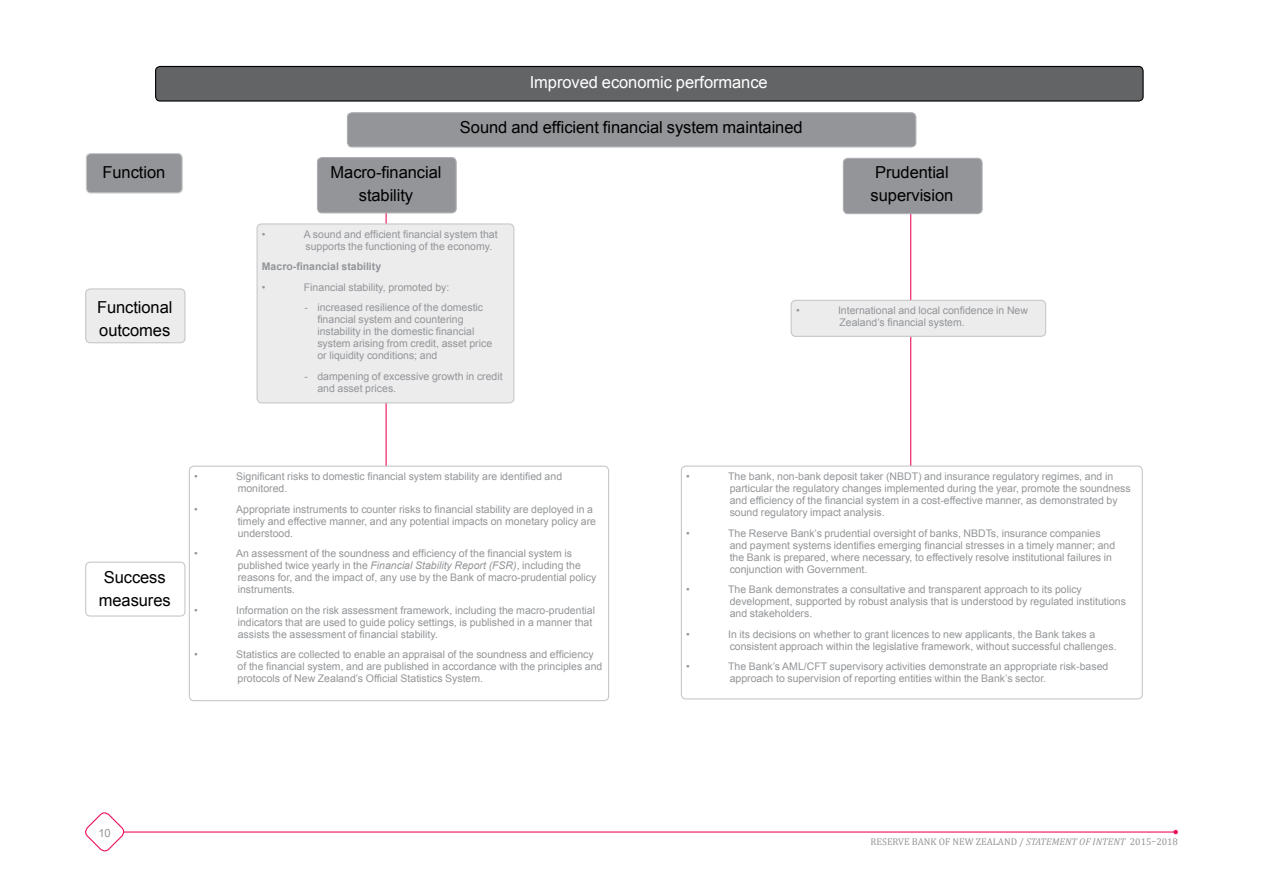
<style>
.page{position:relative;width:1263px;height:893px;background:#fff}
.page>*{position:absolute;margin:0;border:0;box-sizing:border-box;transform-origin:0 0}
.t1{font:16.5px/22.5px "Arial";letter-spacing:-.005em;color:#000;text-align:center}
.t2{font:16.5px "Arial";letter-spacing:-.005em;color:#fff}
.t3{font:11.25px "Arial";color:#939598}
.t4{font:10.5px/12px "Arial";color:#939598}
.t5{font:700 10.5px "Arial";color:#939598}
.t6{font:9.75px "Cambria";color:#939598}
.s1{font-style:italic}
</style>
<div class="page">
<hr style="left:85px;top:831px;width:1091px;height:2px;background:#ed1261">
<svg style="left:1173px;top:830px;width:5px;height:4px"></svg>
<svg style="left:85px;top:812px;width:41px;height:40px"></svg>
<hr style="left:386px;top:192px;width:1px;height:282px;background:#ed1261">
<hr style="left:910px;top:176px;width:1px;height:295px;background:#ed1261">
<div style="left:156px;top:66px;width:987px;height:35px;background:#636466;border-radius:4px"></div>
<div style="left:155px;top:66px;width:989px;height:36px;border:1px solid #000;border-radius:4px"></div>
<div style="left:317px;top:158px;width:139px;height:55px;background:#939598;border-radius:4px"></div>
<div style="left:317px;top:157px;width:140px;height:56px;border:1px solid #acaeb1;border-radius:4px"></div>
<div style="left:843px;top:158px;width:139px;height:56px;background:#939598;border-radius:4px"></div>
<div style="left:843px;top:158px;width:140px;height:56px;border:1px solid #acaeb1;border-radius:4px"></div>
<div style="left:791px;top:300px;width:255px;height:36px;background:#ececed;border-radius:4px"></div>
<div style="left:791px;top:300px;width:255px;height:37px;border:1px solid #c7c8ca;border-radius:4px"></div>
<div style="left:189px;top:466px;width:420px;height:235px;border:1px solid #c7c8ca;border-radius:4px"></div>
<div style="left:347px;top:113px;width:569px;height:34px;background:#939598;border-radius:4px"></div>
<div style="left:347px;top:112px;width:569px;height:35px;border:1px solid #acaeb1;border-radius:4px"></div>
<div style="left:257px;top:224px;width:257px;height:179px;background:#ececed;border-radius:4px"></div>
<div style="left:257px;top:223px;width:257px;height:180px;border:1px solid #c7c8ca;border-radius:4px"></div>
<div style="left:681px;top:465px;width:462px;height:234px;border:1px solid #c7c8ca;border-radius:4px"></div>
<div style="left:86px;top:154px;width:96px;height:39px;background:#939598;border-radius:4px"></div>
<div style="left:86px;top:153px;width:97px;height:40px;border:1px solid #c7c8ca;border-radius:4px"></div>
<div style="left:86px;top:289px;width:99px;height:54px;background:#ececed;border-radius:4px"></div>
<div style="left:85px;top:288px;width:100px;height:55px;border:1px solid #c7c8ca;border-radius:4px"></div>
<div style="left:85px;top:562px;width:100px;height:55px;border:1px solid #c7c8ca;border-radius:4px"></div>
<h1 class="t1" style="left:103px;top:162px;width:64px">Function</h1>
<h1 class="t1" style="left:97px;top:297px;width:77px;text-align:left">Functional outcomes</h1>
<h1 class="t2" style="left:530px;top:72px;width:239px">Improved economic performance</h1>
<h1 class="t1" style="left:460px;top:117px;width:344px">Sound and efficient financial system maintained</h1>
<h1 class="t1" style="left:331px;top:162px;width:112px">Macro-financial stability</h1>
<h1 class="t1" style="left:871px;top:162px;width:84px;text-align:left">Prudential supervision</h1>
<p class="t4" style="left:262px;top:228px;width:5px">•</p>
<p class="t4" style="left:304px;top:228px;width:195px">A sound and efficient financial system that supports the functioning of the economy.</p>
<p class="t5" style="left:262px;top:260px;width:121px">Macro-financial stability</p>
<p class="t4" style="left:262px;top:281px;width:5px">•</p>
<p class="t4" style="left:304px;top:281px;width:147px">Financial stability, promoted by:</p>
<p class="t4" style="left:317px;top:302px;width:176px;text-indent:-13px">- increased resilience of the domestic financial system and countering instability in the domestic financial system arising from credit, asset price or liquidity conditions; and</p>
<p class="t4" style="left:317px;top:370px;width:187px;text-indent:-13px">- dampening of excessive growth in credit and asset prices.</p>
<p class="t4" style="left:796px;top:305px;width:5px">•</p>
<p class="t4" style="left:838px;top:305px;width:191px">International and local confidence in New<br>Zealand’s financial system.</p>
<h1 class="t1" style="left:99px;top:567px;width:73px">Success measures</h1>
<p class="t4" style="left:194px;top:471px;width:5px">•</p>
<p class="t4" style="left:236px;top:471px;width:327px">Significant risks to domestic financial system stability are identified and monitored.</p>
<p class="t4" style="left:194px;top:503px;width:5px">•</p>
<p class="t4" style="left:236px;top:503px;width:361px">Appropriate instruments to counter risks to financial stability are deployed in a timely and effective manner, and any potential impacts on monetary policy are understood.</p>
<p class="t4" style="left:194px;top:548px;width:5px">•</p>
<p class="t4" style="left:236px;top:548px;width:362px">An assessment of the soundness and efficiency of the financial system is published twice yearly in the <span class="s1">Financial Stability Report (FSR)</span>, including the reasons for, and the impact of, any use by the Bank of macro-prudential policy instruments.</p>
<p class="t4" style="left:194px;top:604px;width:5px">•</p>
<p class="t4" style="left:236px;top:604px;width:360px">Information on the risk assessment framework, including the macro-prudential indicators that are used to guide policy settings, is published in a manner that assists the assessment of financial stability.</p>
<p class="t4" style="left:194px;top:649px;width:5px">•</p>
<p class="t4" style="left:236px;top:649px;width:368px">Statistics are collected to enable an appraisal of the soundness and efficiency of the financial system, and are published in accordance with the principles and protocols of New Zealand’s Official Statistics System.</p>
<p class="t4" style="left:686px;top:470px;width:5px">•</p>
<p class="t4" style="left:728px;top:470px;width:404px">The bank, non-bank deposit taker (NBDT) and insurance regulatory regimes, and in particular the regulatory changes implemented during the year, promote the soundness and efficiency of the financial system in a cost-effective manner, as demonstrated by sound regulatory impact analysis.</p>
<p class="t4" style="left:686px;top:527px;width:5px">•</p>
<p class="t4" style="left:728px;top:527px;width:388px">The Reserve Bank’s prudential oversight of banks, NBDTs, insurance companies and payment systems identifies emerging financial stresses in a timely manner; and the Bank is prepared, where necessary, to effectively resolve institutional failures in conjunction with Government.</p>
<p class="t4" style="left:686px;top:583px;width:5px">•</p>
<p class="t4" style="left:728px;top:583px;width:399px">The Bank demonstrates a consultative and transparent approach to its policy development, supported by robust analysis that is understood by regulated institutions and stakeholders.</p>
<p class="t4" style="left:686px;top:628px;width:5px">•</p>
<p class="t4" style="left:728px;top:628px;width:390px">In its decisions on whether to grant licences to new applicants, the Bank takes a consistent approach within the legislative framework, without successful challenges.</p>
<p class="t4" style="left:686px;top:660px;width:5px">•</p>
<p class="t4" style="left:728px;top:660px;width:382px">The Bank’s AML/CFT supervisory activities demonstrate an appropriate risk-based approach to supervision of reporting entities within the Bank’s sector.</p>
<p class="t3" style="left:98px;top:826px;width:14px">10</p>
<p class="t6" style="left:870px;top:836px;width:309px">RESERVE BANK OF NEW ZEALAND / <span class="s1">STATEMENT OF INTENT</span> 2015–2018</p>
</div>
